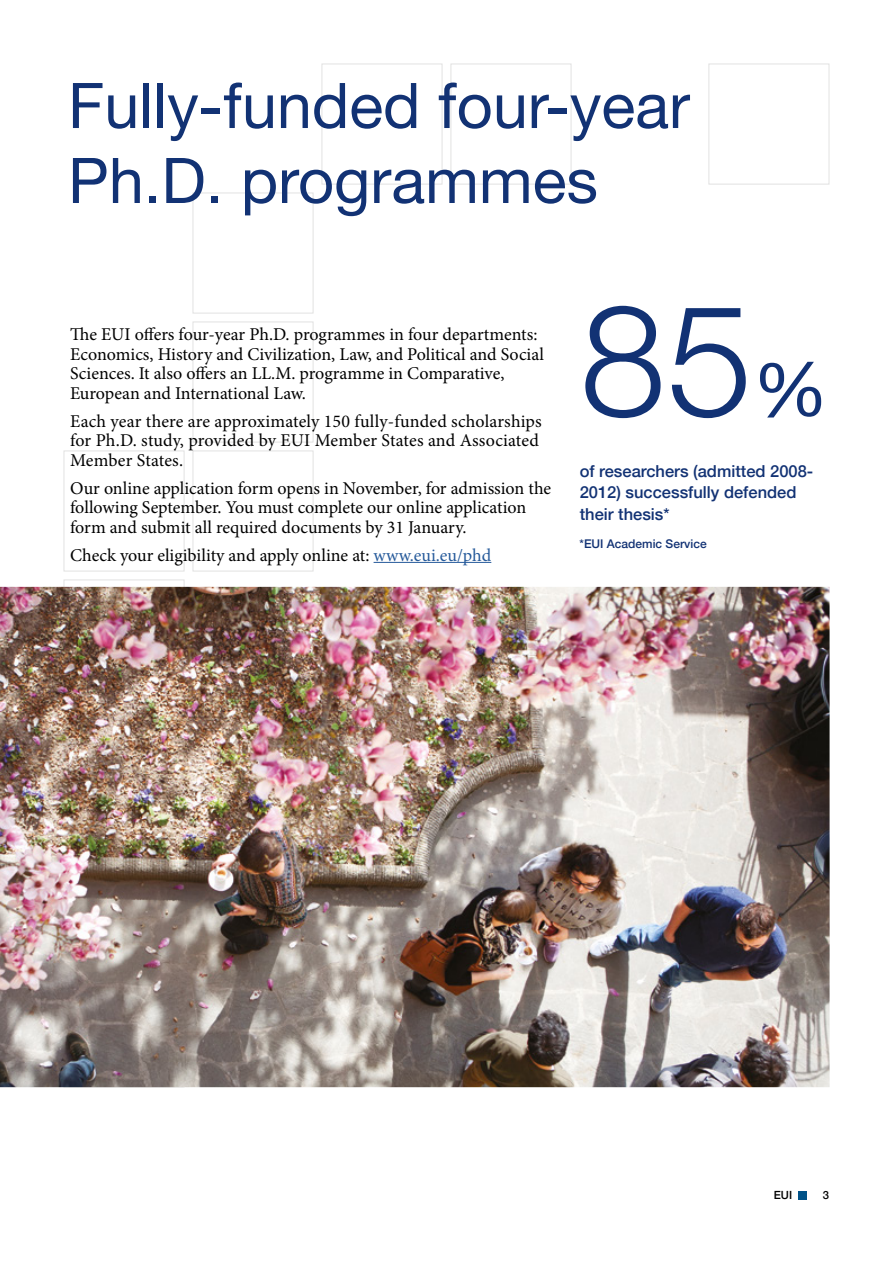
<style>
.page{position:relative;width:893px;height:1263px;background:#fff}
.page>*{position:absolute;margin:0;border:0;box-sizing:border-box;transform-origin:0 0}
.t1{font:300 156px "Helvetica Neue";color:#123274}
.t2{font:63px/75px "Helvetica Neue";color:#123274}
.t3{font:18px/19.5px "Minion Pro";color:#000}
.t4{font:500 16.5px/21px "Helvetica Neue";color:#123274}
.t5{font:500 12px "Helvetica Neue";color:#123274}
.t6{font:500 11.25px "Helvetica Neue";color:#000}
.s1{color:#275b9b}
.s2{font-weight:400;font-size:75px}
</style>
<div class="page">
<hr style="left:0;top:0;width:1px;height:1263px;background:#000">
<div style="left:798px;top:1191px;width:9px;height:8px;background:#005288"></div>
<img style="left:0;top:587px;width:830px;height:500px">
<hr style="left:374px;top:562px;width:117px;height:1px;background:#275b9b">
<h2 class="t2" style="left:68px;top:72px;width:623px">Fully-funded four-year<br>Ph.D. programmes</h2>
<p class="t3" style="left:70px;top:325px;width:475px">The EUI offers four-year Ph.D. programmes in four departments:<br>Economics, History and Civilization, Law, and Political and Social Sciences. It also offers an LL.M. programme in Comparative, European and International Law.</p>
<p class="t3" style="left:70px;top:411px;width:473px">Each year there are approximately 150 fully-funded scholarships for Ph.D. study, provided by EUI Member States and Associated<br>Member States.</p>
<p class="t3" style="left:70px;top:478px;width:483px">Our online application form opens in November, for admission the following September. You must complete our online application form and submit all required documents by 31 January.</p>
<p class="t3" style="left:70px;top:545px;width:423px">Check your eligibility and apply online at: <span class="s1">www.eui.eu/phd</span></p>
<h1 class="t1" style="left:580px;top:234px;width:250px">85<span class="s2">%</span></h1>
<p class="t4" style="left:580px;top:460px;width:235px">of researchers (admitted 2008-<br>2012) successfully defended their thesis*</p>
<p class="t5" style="left:580px;top:534px;width:129px">*EUI Academic Service</p>
<p class="t6" style="left:774px;top:1186px;width:20px">EUI</p>
<p class="t6" style="left:823px;top:1186px;width:8px">3</p>
</div>
